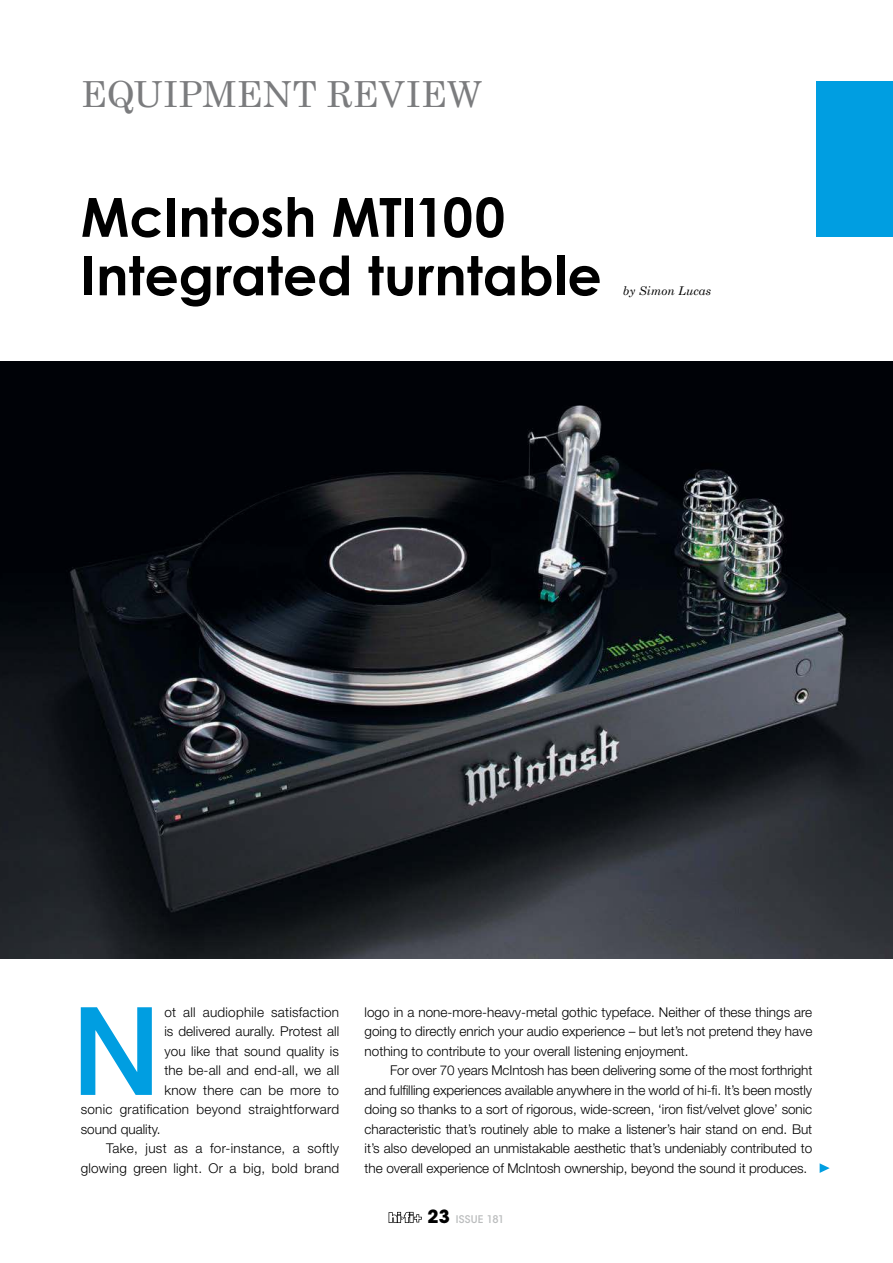
<style>
.page{position:relative;width:893px;height:1263px;background:#fff}
.page>*{position:absolute;margin:0;border:0;box-sizing:border-box;transform-origin:0 0}
.t1{font:500 122.7px "Helvetica Neue LT Std";color:#009ee1}
.t2{font:700 54px/58.5px "Century Gothic";color:#000}
.t3{font:36px "Century Schoolbook";color:#7b7c7e}
.t4{font:300 13.5px/19.5px "Helvetica Neue LT Std";letter-spacing:.01em;color:#000;text-align:justify}
.t5{font:italic 12px "Century Schoolbook";color:#000}
.t6{font:500 10.5px "ITC Avant Garde Std";letter-spacing:.025em;color:#bbbdbe}
.s1{font-weight:700;font-size:18px;color:#000}
</style>
<div class="page">
<img style="left:0;top:361px;width:893px;height:597px">
<svg style="left:820px;top:1163px;width:10px;height:10px"></svg>
<svg style="left:389px;top:1212px;width:33px;height:11px"></svg>
<div style="left:816px;top:81px;width:77px;height:156px;background:#009ee1"></div>
<h3 class="t3" style="left:81px;top:72px;width:403px">EQUIPMENT REVIEW</h3>
<h2 class="t2" style="left:81px;top:187px;width:522px">McIntosh MTI100<br>Integrated turntable</h2>
<p class="t5" style="left:623px;top:284px;width:90px">by Simon Lucas</p>
<h1 class="t1" style="left:72px;top:981px;width:90px">N</h1>
<p class="t4" style="left:164px;top:1004px;width:176px">ot all audiophile satisfaction</p>
<p class="t4" style="left:164px;top:1023px;width:176px">is delivered aurally. Protest all</p>
<p class="t4" style="left:164px;top:1042px;width:176px">you like that sound quality is</p>
<p class="t4" style="left:164px;top:1062px;width:176px">the be-all and end-all, we all</p>
<p class="t4" style="left:164px;top:1081px;width:176px">know there can be more to</p>
<p class="t4" style="left:81px;top:1101px;width:260px">sonic gratification beyond straightforward</p>
<p class="t4" style="left:81px;top:1120px;width:81px">sound quality.</p>
<p class="t4" style="left:106px;top:1140px;width:234px">Take, just as a for-instance, a softly</p>
<p class="t4" style="left:81px;top:1159px;width:260px">glowing green light. Or a big, bold brand</p>
<p class="t4" style="left:365px;top:1003px;width:449px">logo in a none-more-heavy-metal gothic typeface. Neither of these things are going to directly enrich your audio experience – but let’s not pretend they have nothing to contribute to your overall listening enjoyment.</p>
<p class="t4" style="left:365px;top:1062px;width:449px;text-indent:26px">For over 70 years McIntosh has been delivering some of the most forthright and fulfilling experiences available anywhere in the world of hi-fi. It’s been mostly doing so thanks to a sort of rigorous, wide-screen, ‘iron fist/velvet glove’ sonic characteristic that’s routinely able to make a listener’s hair stand on end. But it’s also developed an unmistakable aesthetic that’s undeniably contributed to the overall experience of McIntosh ownership, beyond the sound it produces.</p>
<p class="t6" style="left:428px;top:1213px;width:78px"><span class="s1">23</span> ISSUE 181</p>
</div>
